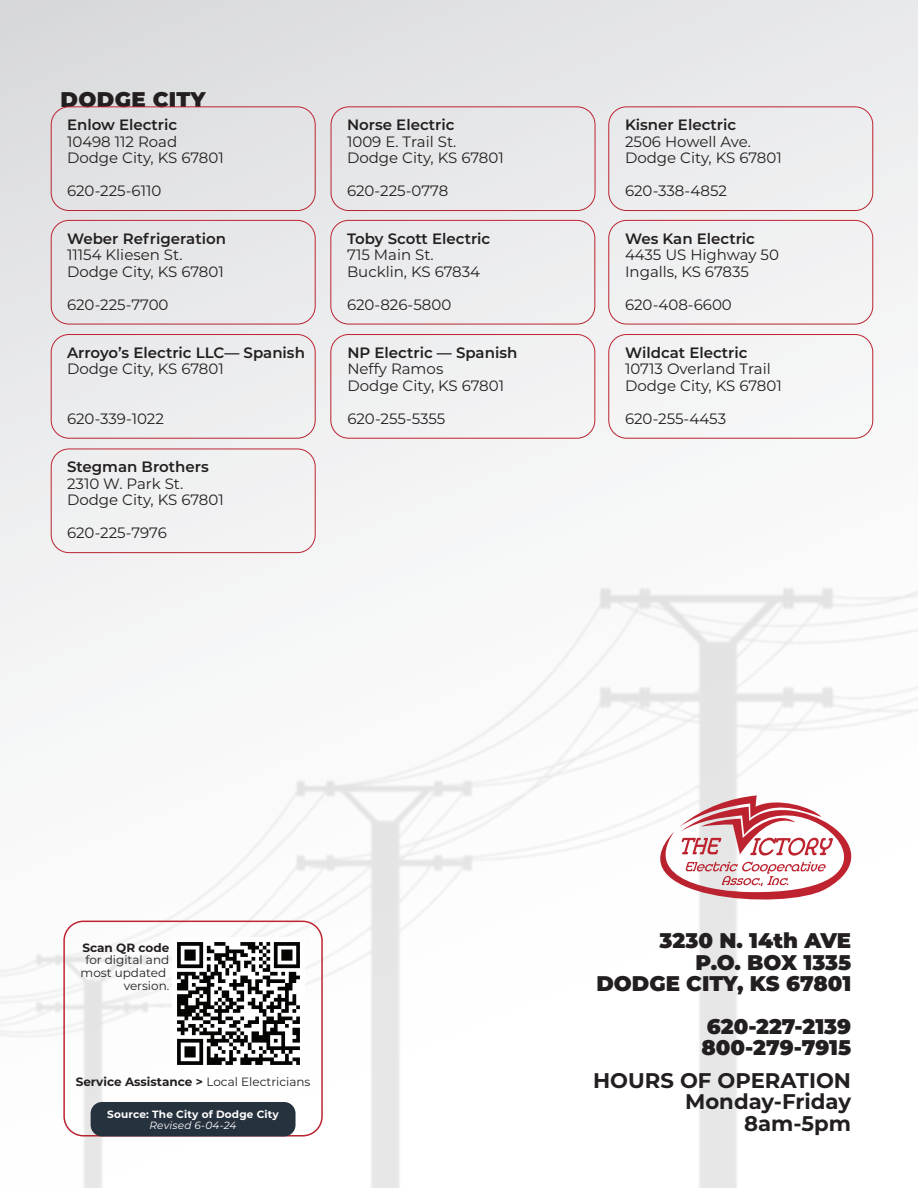
<style>
.page{position:relative;width:918px;height:1188px;background:#fff}
.page>*{position:absolute;margin:0;border:0;box-sizing:border-box;transform-origin:0 0}
.t1{font:900 21.3px "Montserrat";letter-spacing:.015em;color:#231f20}
.t2{font:900 21.15px/21.5px "Montserrat";color:#231f20;text-align:right}
.t3{font:700 21.15px/21.5px "Montserrat";color:#231f20;text-align:right}
.t4{font:15px/16.5px "Montserrat";color:#231f20}
.t5{font:600 15px "Montserrat";color:#231f20}
.t6{font:700 12px "Montserrat";color:#231f20}
.t7{font:12px/12.9px "Montserrat";color:#231f20;text-align:right}
.t8{font:700 10.5px "Montserrat";letter-spacing:.015em;color:#fff}
.t9{font:italic 10.5px "Montserrat";letter-spacing:.015em;color:#fff}
.s1{font-weight:400}
</style>
<div class="page">
<div style="left:0;top:0;width:918px;height:1188px;background:linear-gradient(to right,#e3e3e4,#f3f3f4)"></div>
<div style="left:331px;top:106px;width:264px;height:105px;border:1px solid #fff;border-radius:18px"></div>
<div style="left:51px;top:334px;width:265px;height:105px;border:1px solid #fff;border-radius:18px"></div>
<div style="left:51px;top:220px;width:265px;height:104px;border:1px solid #fff;border-radius:18px"></div>
<div style="left:51px;top:106px;width:265px;height:105px;border:1px solid #fff;border-radius:18px"></div>
<div style="left:608px;top:220px;width:265px;height:104px;border:1px solid #fff;border-radius:18px"></div>
<div style="left:608px;top:106px;width:265px;height:105px;border:1px solid #fff;border-radius:18px"></div>
<div style="left:608px;top:334px;width:265px;height:105px;border:1px solid #fff;border-radius:18px"></div>
<div style="left:330px;top:334px;width:265px;height:105px;border:1px solid #fff;border-radius:18px"></div>
<div style="left:330px;top:220px;width:265px;height:104px;border:1px solid #fff;border-radius:18px"></div>
<div style="left:51px;top:449px;width:265px;height:104px;border:1px solid #fff;border-radius:18px"></div>
<img style="left:0;top:535px;width:918px;height:653px">
<svg style="left:611px;top:785px;width:290px;height:127px"></svg>
<div style="left:63px;top:921px;width:260px;height:216px;border:2px solid #fff;border-radius:19px"></div>
<div style="left:91px;top:1102px;width:205px;height:34px;background:#26323e;border-radius:11px"></div>
<img style="left:173px;top:937px;width:132px;height:132px">
<h1 class="t1" style="left:61px;top:83px;width:146px">DODGE CITY</h1>
<p class="t5" style="left:67px;top:114px;width:112px">Enlow Electric</p>
<p class="t4" style="left:67px;top:133px;width:158px">10498 112 Road<br>Dodge City, KS 67801</p>
<p class="t4" style="left:67px;top:182px;width:96px">620-225-6110</p>
<p class="t5" style="left:67px;top:228px;width:160px">Weber Refrigeration</p>
<p class="t4" style="left:67px;top:246px;width:158px">11154 Kliesen St.<br>Dodge City, KS 67801</p>
<p class="t4" style="left:67px;top:296px;width:103px">620-225-7700</p>
<p class="t5" style="left:67px;top:342px;width:239px">Arroyo’s Electric LLC— Spanish</p>
<p class="t4" style="left:67px;top:360px;width:158px">Dodge City, KS 67801</p>
<p class="t4" style="left:67px;top:410px;width:99px">620-339-1022</p>
<p class="t5" style="left:67px;top:456px;width:143px">Stegman Brothers</p>
<p class="t4" style="left:67px;top:475px;width:158px">2310 W. Park St.<br>Dodge City, KS 67801</p>
<p class="t4" style="left:67px;top:524px;width:101px">620-225-7976</p>
<p class="t5" style="left:347px;top:114px;width:109px">Norse Electric</p>
<p class="t4" style="left:347px;top:132px;width:158px">1009 E. Trail St.<br>Dodge City, KS 67801</p>
<p class="t4" style="left:347px;top:182px;width:103px">620-225-0778</p>
<p class="t5" style="left:347px;top:228px;width:145px">Toby Scott Electric</p>
<p class="t4" style="left:347px;top:246px;width:135px">715 Main St.<br>Bucklin, KS 67834</p>
<p class="t4" style="left:347px;top:296px;width:106px">620-826-5800</p>
<p class="t5" style="left:347px;top:342px;width:171px">NP Electric — Spanish</p>
<p class="t4" style="left:347px;top:360px;width:158px">Neffy Ramos<br>Dodge City, KS 67801</p>
<p class="t4" style="left:347px;top:410px;width:99px">620-255-5355</p>
<p class="t5" style="left:625px;top:114px;width:113px">Kisner Electric</p>
<p class="t4" style="left:625px;top:132px;width:158px">2506 Howell Ave.<br>Dodge City, KS 67801</p>
<p class="t4" style="left:625px;top:182px;width:103px">620-338-4852</p>
<p class="t5" style="left:625px;top:228px;width:131px">Wes Kan Electric</p>
<p class="t4" style="left:625px;top:246px;width:156px">4435 US Highway 50<br>Ingalls, KS 67835</p>
<p class="t4" style="left:625px;top:296px;width:108px">620-408-6600</p>
<p class="t5" style="left:625px;top:342px;width:124px">Wildcat Electric</p>
<p class="t4" style="left:625px;top:360px;width:158px">10713 Overland Trail<br>Dodge City, KS 67801</p>
<p class="t4" style="left:625px;top:410px;width:103px">620-255-4453</p>
<p class="t6" style="left:82px;top:939px;width:88px">Scan QR code</p>
<p class="t7" style="left:81px;top:953px;width:90px">for digital and most updated version.</p>
<p class="t6" style="left:76px;top:1073px;width:236px">Service Assistance &gt; <span class="s1">Local Electricians</span></p>
<p class="t8" style="left:107px;top:1107px;width:173px">Source: The City of Dodge City</p>
<p class="t9" style="left:150px;top:1118px;width:88px">Revised 6-04-24</p>
<h2 class="t2" style="left:596px;top:929px;width:256px">3230 N. 14th AVE<br>P.O. BOX 1335<br>DODGE CITY, KS 67801</h2>
<h2 class="t2" style="left:702px;top:1014px;width:151px;text-align:left">620-227-2139<br>800-279-7915</h2>
<h2 class="t3" style="left:593px;top:1069px;width:259px">HOURS OF OPERATION<br>Monday-Friday<br>8am-5pm</h2>
</div>
